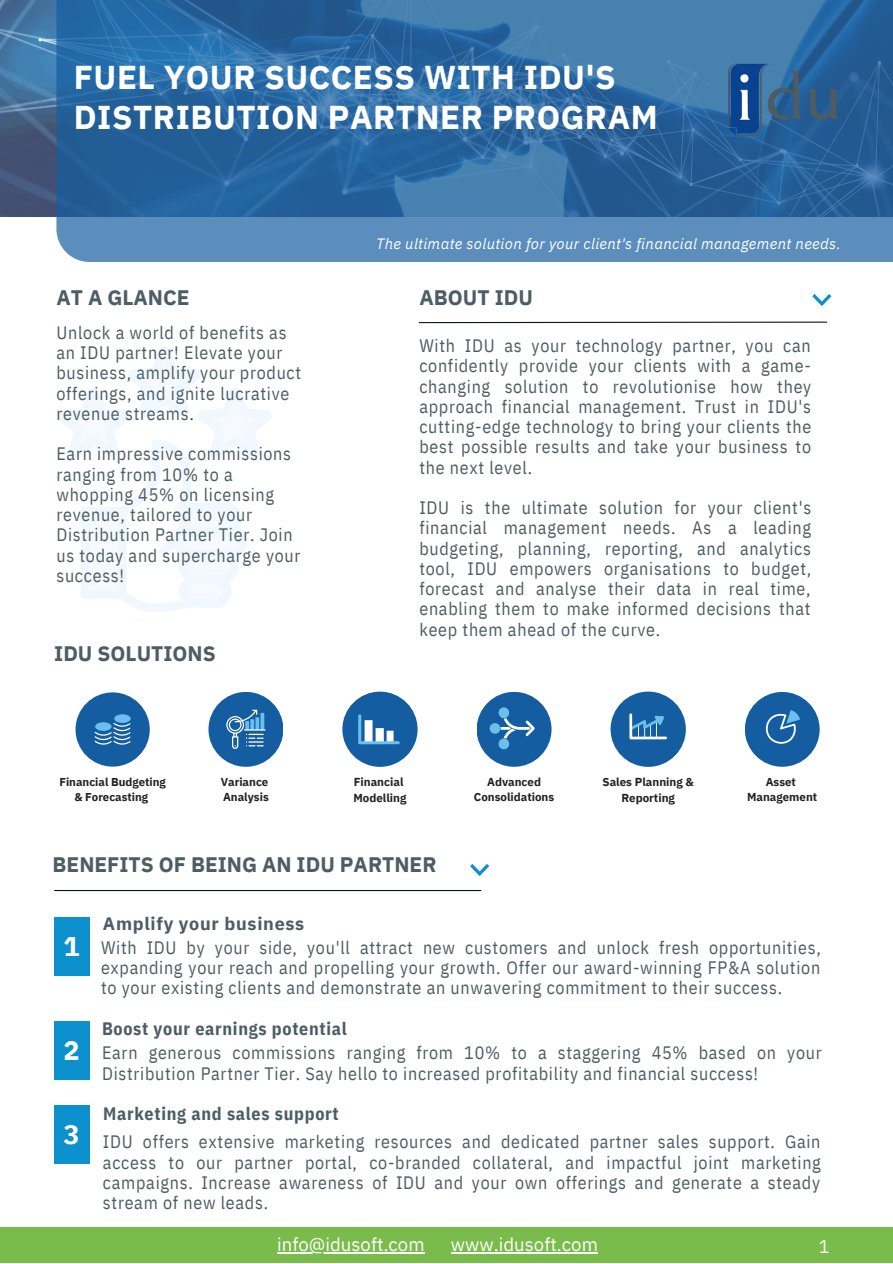
<style>
.page{position:relative;width:893px;height:1264px;background:#fff}
.page>*{position:absolute;margin:0;border:0;box-sizing:border-box;transform-origin:0 0}
.t1{font:700 33px/39.3px "IBM Plex Sans";letter-spacing:.015em;color:#fff}
.t2{font:700 27px "IBM Plex Sans";color:#fff}
.t3{font:700 21px "IBM Plex Sans";color:#4d5d66}
.t4{font:18.6px "IBM Plex Sans";color:#fff}
.t5{font:18px/20.2px "IBM Plex Sans Cond";letter-spacing:.04em;color:#4d5d66;text-align:justify}
.t6{font:700 18px "IBM Plex Sans Cond";letter-spacing:.04em;color:#4d5d66}
.t7{font:700 18px "IBM Plex Sans";letter-spacing:.04em;color:#4d5d66}
.t8{font:18px "IBM Plex Sans";color:#fff}
.t9{font:italic 15px "IBM Plex Sans";letter-spacing:.02em;color:#fff}
.t10{font:700 11.55px/15.3px "IBM Plex Sans";color:#222;text-align:center}
.t11{font:700 11.4px/15.1px "IBM Plex Sans";color:#222;text-align:center}
</style>
<div class="page">
<img style="left:0;top:0;width:56px;height:216px">
<svg style="left:56px;top:0;width:836px;height:262px;background:#3670a6"></svg>
<div style="left:54px;top:917px;width:35px;height:58px;background:#0c90ce"></div>
<hr style="left:55px;top:890px;width:426px;height:1px;background:#0b1623">
<svg style="left:470px;top:864px;width:19px;height:12px"></svg>
<svg style="left:812px;top:294px;width:19px;height:12px"></svg>
<img style="left:728px;top:64px;width:110px;height:72px">
<div style="left:0;top:1226px;width:892px;height:36px;background:#7abc4b"></div>
<hr style="left:277px;top:1252px;width:147px;height:1px;background:#fff">
<hr style="left:451px;top:1252px;width:147px;height:1px;background:#fff">
<svg style="left:418px;top:321px;width:410px;height:3px"></svg>
<div style="left:75px;top:692px;width:75px;height:74px;background:#145da0;border-radius:50%"></div>
<svg style="left:95px;top:722px;width:35px;height:22px"></svg>
<div style="left:114px;top:714px;width:17px;height:9px;background:#6ac0ec;border-radius:50%"></div>
<div style="left:208px;top:692px;width:75px;height:74px;background:#145da0;border-radius:50%"></div>
<svg style="left:226px;top:709px;width:39px;height:40px"></svg>
<div style="left:342px;top:691px;width:75px;height:75px;background:#145da0;border-radius:50%"></div>
<svg style="left:358px;top:714px;width:41px;height:30px"></svg>
<div style="left:476px;top:692px;width:75px;height:74px;background:#145da0;border-radius:50%"></div>
<svg style="left:489px;top:707px;width:45px;height:42px"></svg>
<div style="left:610px;top:691px;width:75px;height:76px;background:#145da0;border-radius:50%"></div>
<svg style="left:629px;top:713px;width:38px;height:26px"></svg>
<div style="left:744px;top:692px;width:75px;height:74px;background:#145da0;border-radius:50%"></div>
<svg style="left:765px;top:710px;width:35px;height:34px"></svg>
<div style="left:54px;top:1104px;width:35px;height:59px;background:#0c90ce"></div>
<svg style="left:57px;top:347px;width:215px;height:265px"></svg>
<div style="left:54px;top:1021px;width:35px;height:58px;background:#0c90ce"></div>
<p class="t1" style="left:74px;top:57px;width:585px">FUEL YOUR SUCCESS WITH IDU'S<br>DISTRIBUTION PARTNER PROGRAM</p>
<p class="t9" style="left:376px;top:233px;width:466px">The ultimate solution for your client's financial management needs.</p>
<p class="t3" style="left:56px;top:284px;width:134px">AT A GLANCE</p>
<p class="t3" style="left:419px;top:284px;width:115px">ABOUT IDU</p>
<p class="t5" style="left:56px;top:322px;width:246px;text-align:left">Unlock a world of benefits as an IDU partner! Elevate your business, amplify your product offerings, and ignite lucrative revenue streams.</p>
<p class="t5" style="left:56px;top:443px;width:245px;text-align:left">Earn impressive commissions ranging from 10% to a whopping 45% on licensing revenue, tailored to your<br>Distribution Partner Tier. Join us today and supercharge your success!</p>
<p class="t5" style="left:419px;top:335px;width:393px">With IDU as your technology partner, you can confidently provide your clients with a game&shy;changing solution to revolutionise how they approach financial management. Trust in IDU's cutting-edge technology to bring your clients the best possible results and take your business to the next level.</p>
<p class="t5" style="left:419px;top:497px;width:393px">IDU is the ultimate solution for your client's financial management needs. As a leading budgeting, planning, reporting, and analytics tool, IDU empowers organisations to budget, forecast and analyse their data in real time, enabling them to make informed decisions that keep them ahead of the curve.</p>
<p class="t3" style="left:54px;top:640px;width:163px">IDU SOLUTIONS</p>
<p class="t11" style="left:59px;top:773px;width:108px">Financial Budgeting &amp; Forecasting</p>
<p class="t10" style="left:221px;top:774px;width:49px">Variance</p>
<p class="t10" style="left:223px;top:789px;width:47px">Analysis</p>
<p class="t10" style="left:354px;top:774px;width:51px">Financial</p>
<p class="t10" style="left:353px;top:789px;width:55px">Modelling</p>
<p class="t3" style="left:53px;top:850px;width:385px">BENEFITS OF BEING AN IDU PARTNER</p>
<p class="t7" style="left:103px;top:911px;width:203px">Amplify your business</p>
<p class="t10" style="left:474px;top:774px;width:82px">Advanced<br>Consolidations</p>
<p class="t10" style="left:602px;top:774px;width:93px">Sales Planning &amp;<br>Reporting</p>
<p class="t10" style="left:765px;top:774px;width:32px">Asset</p>
<p class="t10" style="left:747px;top:789px;width:72px">Management</p>
<p class="t2" style="left:63px;top:928px;width:18px">1</p>
<p class="t5" style="left:101px;top:936px;width:721px">With IDU by your side, you'll attract new customers and unlock fresh opportunities, expanding your reach and propelling your growth. Offer our award-winning FP&amp;A solution to your existing clients and demonstrate an unwavering commitment to their success.</p>
<p class="t6" style="left:102px;top:1016px;width:246px">Boost your earnings potential</p>
<p class="t2" style="left:63px;top:1032px;width:18px">2</p>
<p class="t5" style="left:102px;top:1042px;width:721px">Earn generous commissions ranging from 10% to a staggering 45% based on your<br>Distribution Partner Tier. Say hello to increased profitability and financial success!</p>
<p class="t2" style="left:63px;top:1115px;width:18px">3</p>
<p class="t6" style="left:103px;top:1101px;width:237px">Marketing and sales support</p>
<p class="t5" style="left:103px;top:1131px;width:719px">IDU offers extensive marketing resources and dedicated partner sales support. Gain access to our partner portal, co-branded collateral, and impactful joint marketing campaigns. Increase awareness of IDU and your own offerings and generate a steady stream of new leads.</p>
<p class="t4" style="left:277px;top:1232px;width:149px">info@idusoft.com</p>
<p class="t4" style="left:451px;top:1232px;width:148px">www.idusoft.com</p>
<p class="t8" style="left:818px;top:1234px;width:12px">1</p>
</div>
